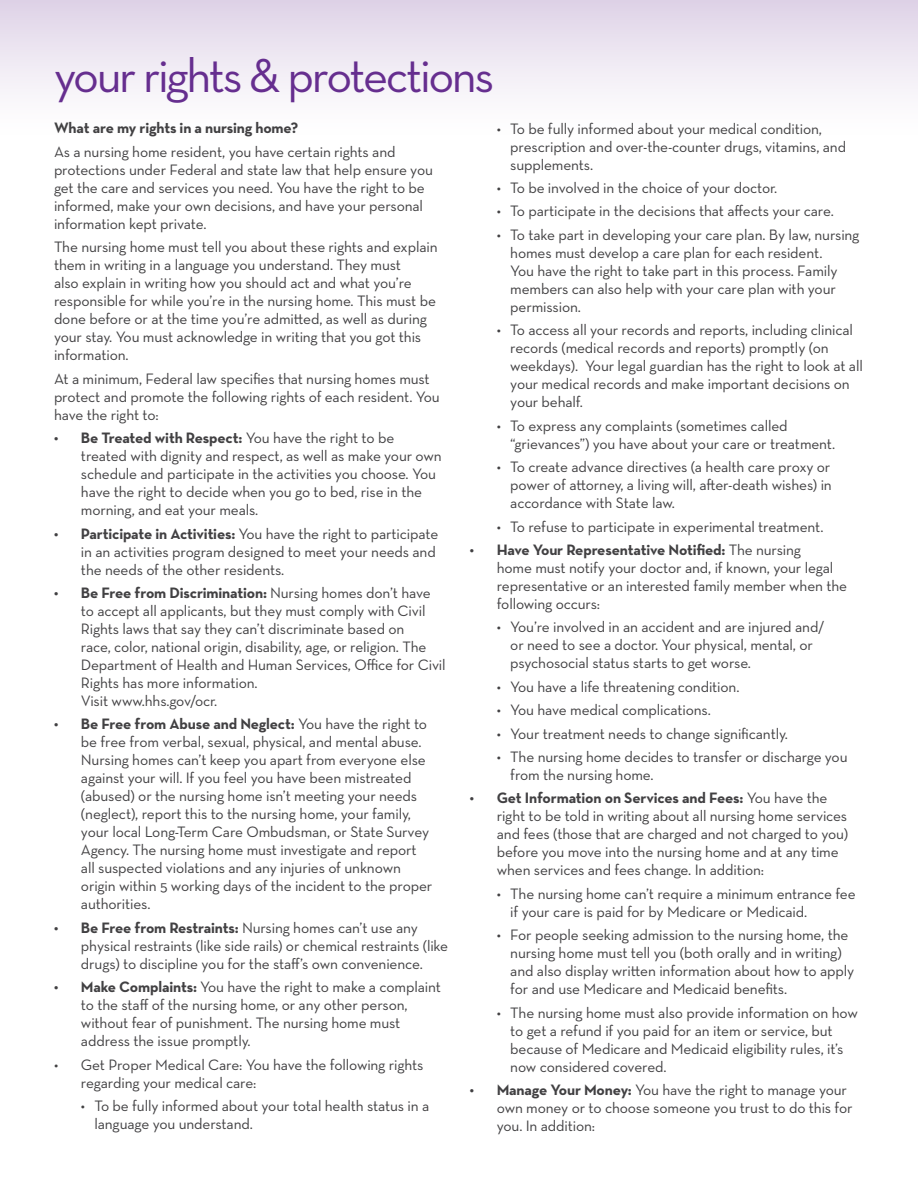
<style>
.page{position:relative;width:918px;height:1188px;background:#fff}
.page>*{position:absolute;margin:0;border:0;box-sizing:border-box;transform-origin:0 0}
.t1{font:48.45px "Neutraface Text";letter-spacing:-.05em;color:#662e8f}
.t2{font:15.3px/18px "Neutraface Text";letter-spacing:-.01em;color:#414042}
.t3{font:700 15.3px "Neutraface Text";letter-spacing:-.01em;color:#414042}
.s1{font-weight:700}
</style>
<div class="page">
<div style="left:0;top:0;width:918px;height:135px;background:linear-gradient(to bottom,#dfd3e7,#fff)"></div>
<h1 class="t1" style="left:54px;top:45px;width:442px">your rights &amp; protections</h1>
<p class="t3" style="left:54px;top:118px;width:246px">What are my rights in a nursing home?</p>
<p class="t2" style="left:54px;top:142px;width:381px">As a nursing home resident, you have certain rights and protections under Federal and state law that help ensure you get the care and services you need. You have the right to be informed, make your own decisions, and have your personal information kept private.</p>
<p class="t2" style="left:54px;top:238px;width:385px">The nursing home must tell you about these rights and explain them in writing in a language you understand. They must<br>also explain in writing how you should act and what you’re responsible for while you’re in the nursing home. This must be done before or at the time you’re admitted, as well as during your stay. You must acknowledge in writing that you got this information.</p>
<p class="t2" style="left:54px;top:369px;width:387px">At a minimum, Federal law specifies that nursing homes must protect and promote the following rights of each resident. You have the right to:</p>
<p class="t2" style="left:81px;top:429px;width:362px;text-indent:-27px"><span class="s1">• Be Treated with Respect:</span> You have the right to be treated with dignity and respect, as well as make your own schedule and participate in the activities you choose. You have the right to decide when you go to bed, rise in the morning, and eat your meals.</p>
<p class="t2" style="left:81px;top:524px;width:359px;text-indent:-27px"><span class="s1">• Participate in Activities:</span> You have the right to participate in an activities program designed to meet your needs and the needs of the other residents.</p>
<p class="t2" style="left:81px;top:584px;width:366px;text-indent:-27px"><span class="s1">• Be Free from Discrimination:</span> Nursing homes don’t have to accept all applicants, but they must comply with Civil Rights laws that say they can’t discriminate based on<br>race, color, national origin, disability, age, or religion. The Department of Health and Human Services, Office for Civil Rights has more information.<br>Visit www.hhs.gov/ocr.</p>
<p class="t2" style="left:81px;top:715px;width:353px;text-indent:-27px"><span class="s1">• Be Free from Abuse and Neglect:</span> You have the right to be free from verbal, sexual, physical, and mental abuse.<br>Nursing homes can’t keep you apart from everyone else against your will. If you feel you have been mistreated (abused) or the nursing home isn’t meeting your needs (neglect), report this to the nursing home, your family, your local Long-Term Care Ombudsman, or State Survey Agency. The nursing home must investigate and report all suspected violations and any injuries of unknown origin within 5 working days of the incident to the proper authorities.</p>
<p class="t2" style="left:81px;top:918px;width:369px;text-indent:-27px"><span class="s1">• Be Free from Restraints:</span> Nursing homes can’t use any physical restraints (like side rails) or chemical restraints (like drugs) to discipline you for the staff’s own convenience.</p>
<p class="t2" style="left:81px;top:978px;width:361px;text-indent:-27px"><span class="s1">• Make Complaints:</span> You have the right to make a complaint to the staff of the nursing home, or any other person, without fear of punishment. The nursing home must address the issue promptly.</p>
<p class="t2" style="left:81px;top:1055px;width:344px;text-indent:-27px">• Get Proper Medical Care: You have the following rights regarding your medical care:</p>
<p class="t2" style="left:94px;top:1097px;width:336px;text-indent:-13px">• To be fully informed about your total health status in a language you understand.</p>
<p class="t2" style="left:510px;top:119px;width:337px;text-indent:-13px">• To be fully informed about your medical condition, prescription and over-the-counter drugs, vitamins, and supplements.</p>
<p class="t2" style="left:497px;top:179px;width:282px">• To be involved in the choice of your doctor.</p>
<p class="t2" style="left:497px;top:202px;width:339px">• To participate in the decisions that affects your care.</p>
<p class="t2" style="left:510px;top:225px;width:351px;text-indent:-13px">• To take part in developing your care plan. By law, nursing homes must develop a care plan for each resident.<br>You have the right to take part in this process. Family members can also help with your care plan with your permission.</p>
<p class="t2" style="left:510px;top:321px;width:354px;text-indent:-13px">• To access all your records and reports, including clinical records (medical records and reports) promptly (on weekdays). Your legal guardian has the right to look at all your medical records and make important decisions on your behalf.</p>
<p class="t2" style="left:510px;top:416px;width:327px;text-indent:-13px">• To express any complaints (sometimes called “grievances”) you have about your care or treatment.</p>
<p class="t2" style="left:510px;top:458px;width:323px;text-align:justify;text-indent:-13px">• To create advance directives (a health care proxy or power of attorney, a living will, after-death wishes) in accordance with State law.</p>
<p class="t2" style="left:497px;top:517px;width:328px">• To refuse to participate in experimental treatment.</p>
<p class="t2" style="left:497px;top:541px;width:352px;text-indent:-27px"><span class="s1">• Have Your Representative Notified:</span> The nursing<br>home must notify your doctor and, if known, your legal representative or an interested family member when the following occurs:</p>
<p class="t2" style="left:510px;top:618px;width:316px;text-indent:-13px">• You’re involved in an accident and are injured and/ or need to see a doctor. Your physical, mental, or psychosocial status starts to get worse.</p>
<p class="t2" style="left:497px;top:677px;width:244px">• You have a life threatening condition.</p>
<p class="t2" style="left:497px;top:701px;width:216px">• You have medical complications.</p>
<p class="t2" style="left:497px;top:724px;width:293px">• Your treatment needs to change significantly.</p>
<p class="t2" style="left:510px;top:748px;width:339px;text-indent:-13px">• The nursing home decides to transfer or discharge you from the nursing home.</p>
<p class="t2" style="left:497px;top:789px;width:353px;text-indent:-27px"><span class="s1">• Get Information on Services and Fees:</span> You have the right to be told in writing about all nursing home services and fees (those that are charged and not charged to you) before you move into the nursing home and at any time when services and fees change. In addition:</p>
<p class="t2" style="left:510px;top:884px;width:347px;text-indent:-13px">• The nursing home can’t require a minimum entrance fee if your care is paid for by Medicare or Medicaid.</p>
<p class="t2" style="left:510px;top:926px;width:346px;text-indent:-13px">• For people seeking admission to the nursing home, the nursing home must tell you (both orally and in writing) and also display written information about how to apply for and use Medicare and Medicaid benefits.</p>
<p class="t2" style="left:510px;top:1003px;width:349px;text-indent:-13px">• The nursing home must also provide information on how to get a refund if you paid for an item or service, but because of Medicare and Medicaid eligibility rules, it’s now considered covered.</p>
<p class="t2" style="left:497px;top:1081px;width:357px;text-indent:-27px"><span class="s1">• Manage Your Money:</span> You have the right to manage your own money or to choose someone you trust to do this for you. In addition:</p>
</div>
